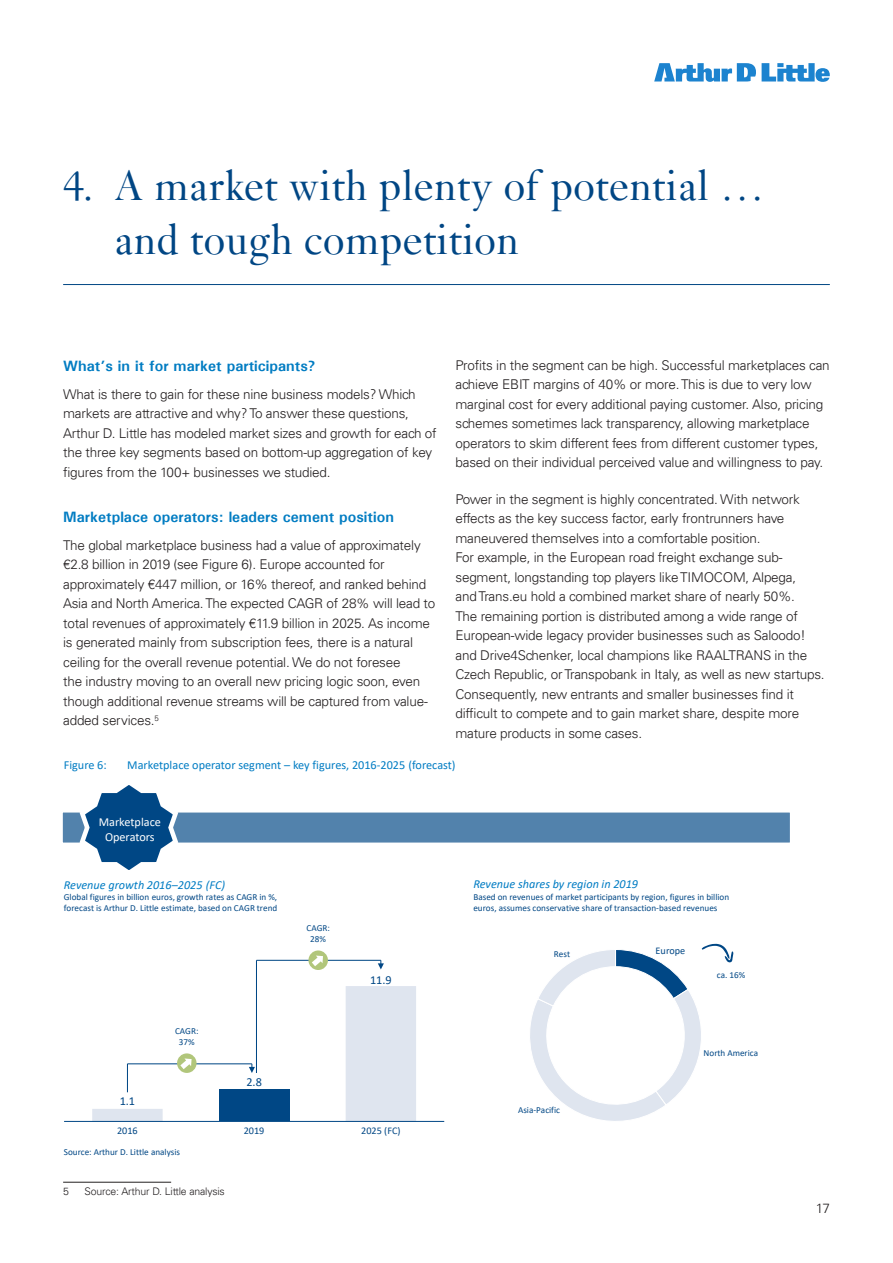
<style>
.page{position:relative;width:893px;height:1263px;background:#fff}
.page>*{position:absolute;margin:0;border:0;box-sizing:border-box;transform-origin:0 0}
.ADL-Headlines{font:45px/54px "Janson";color:#004684}
.ADL_Bhead{font:700 15px "Univers";color:#007cc2}
.ADL_Body_Copy{font:300 13.5px/19.5px "Univers LT";letter-spacing:-.015em;color:#231f20}
.ADL_Para_After_BHead{font:300 13.5px/19.5px "Univers LT";letter-spacing:-.015em;color:#231f20}
.t1{font:12.15px "Calibri";color:#007cc3}
.t2{font:italic 12.15px "Calibri";color:#007cc3}
.t3{font:12.15px/14.7px "Calibri";color:#fff;text-align:center}
.t4{font:12.15px "Calibri";color:#004785}
.ADL_Footnotes{font:300 10.5px "Univers LT";letter-spacing:-.015em;color:#231f20}
.t5{font:10.2px "Calibri";color:#004785}
.t6{font:9.15px/10.9px "Calibri";color:#004785}
</style>
<div class="page">
<svg style="left:654px;top:63px;width:176px;height:19px"></svg>
<hr style="left:63px;top:1182px;width:108px;height:1px;background:#231f20">
<hr style="left:63px;top:284px;width:767px;height:1px;background:#004684">
<div style="left:61px;top:811px;width:730px;height:33px;background:#5282ac"></div>
<div style="left:60px;top:809px;width:733px;height:37px;border:3px solid #fff"></div>
<svg style="left:76px;top:785px;width:105px;height:85px"></svg>
<hr style="left:64px;top:1121px;width:380px;height:1px;background:#004785">
<hr style="left:256px;top:960px;width:1px;height:113px;background:#004785">
<hr style="left:256px;top:960px;width:125px;height:1px;background:#004785">
<svg style="left:378px;top:960px;width:6px;height:9px"></svg>
<svg style="left:92px;top:986px;width:324px;height:135px"></svg>
<div style="left:308px;top:950px;width:20px;height:20px;background:#b1c67b;border-radius:50%"></div>
<svg style="left:312px;top:955px;width:11px;height:11px"></svg>
<svg style="left:530px;top:944px;width:203px;height:177px"></svg>
<p class="ADL-Headlines" style="left:114px;top:159px;width:652px;text-indent:-51px">4. A market with plenty of potential … and tough competition</p>
<p class="ADL_Bhead" style="left:63px;top:356px;width:254px">What’s in it for market participants?</p>
<p class="ADL_Para_After_BHead" style="left:63px;top:384px;width:375px">What is there to gain for these nine business models? Which markets are attractive and why? To answer these questions, Arthur D. Little has modeled market sizes and growth for each of the three key segments based on bottom-up aggregation of key figures from the 100+ businesses we studied.</p>
<p class="ADL_Bhead" style="left:63px;top:507px;width:332px">Marketplace operators: leaders cement position</p>
<p class="ADL_Para_After_BHead" style="left:63px;top:535px;width:374px">The global marketplace business had a value of approximately €2.8 billion in 2019 (see Figure 6). Europe accounted for approximately €447 million, or 16% thereof, and ranked behind Asia and North America. The expected CAGR of 28% will lead to total revenues of approximately €11.9 billion in 2025. As income is generated mainly from subscription fees, there is a natural ceiling for the overall revenue potential. We do not foresee<br>the industry moving to an overall new pricing logic soon, even though additional revenue streams will be captured from value&shy;added services.<sup>5</sup></p>
<p class="ADL_Body_Copy" style="left:455px;top:355px;width:376px">Profits in the segment can be high. Successful marketplaces can achieve EBIT margins of 40% or more. This is due to very low marginal cost for every additional paying customer. Also, pricing schemes sometimes lack transparency, allowing marketplace operators to skim different fees from different customer types, based on their individual perceived value and willingness to pay.</p>
<p class="ADL_Body_Copy" style="left:455px;top:489px;width:371px">Power in the segment is highly concentrated. With network effects as the key success factor, early frontrunners have maneuvered themselves into a comfortable position.<br>For example, in the European road freight exchange sub&shy;segment, longstanding top players like TIMOCOM, Alpega,<br>and Trans.eu hold a combined market share of nearly 50%.<br>The remaining portion is distributed among a wide range of European-wide legacy provider businesses such as Saloodo! and Drive4Schenker, local champions like RAALTRANS in the Czech Republic, or Transpobank in Italy, as well as new startups.<br>Consequently, new entrants and smaller businesses find it difficult to compete and to gain market share, despite more mature products in some cases.</p>
<p class="t1" style="left:64px;top:757px;width:44px">Figure 6:</p>
<p class="t1" style="left:127px;top:757px;width:330px">Marketplace operator segment – key figures, 2016-2025 (forecast)</p>
<p class="t3" style="left:99px;top:814px;width:64px">Marketplace<br>Operators</p>
<p class="t2" style="left:64px;top:876px;width:163px">Revenue growth 2016–2025 (FC)</p>
<p class="t6" style="left:64px;top:892px;width:215px">Global figures in billion euros, growth rates as CAGR in %, forecast is Arthur D. Little estimate, based on CAGR trend</p>
<p class="t6" style="left:306px;top:922px;width:25px;text-align:center">CAGR:<br>28%</p>
<p class="t4" style="left:120px;top:1092px;width:17px">1.1</p>
<p class="t6" style="left:175px;top:1025px;width:25px;text-align:center">CAGR:<br>37%</p>
<p class="t4" style="left:246px;top:1073px;width:17px">2.8</p>
<p class="t4" style="left:370px;top:971px;width:23px">11.9</p>
<p class="t5" style="left:117px;top:1124px;width:22px">2016</p>
<p class="t5" style="left:244px;top:1124px;width:22px">2019</p>
<p class="t5" style="left:361px;top:1124px;width:41px">2025 (FC)</p>
<p class="t6" style="left:64px;top:1146px;width:118px">Source: Arthur D. Little analysis</p>
<p class="ADL_Footnotes" style="left:63px;top:1185px;width:7px">5</p>
<p class="ADL_Footnotes" style="left:84px;top:1185px;width:142px">Source: Arthur D. Little analysis</p>
<p class="t2" style="left:473px;top:876px;width:166px">Revenue shares by region in 2019</p>
<p class="t6" style="left:473px;top:891px;width:257px">Based on revenues of market participants by region, figures in billion euros, assumes conservative share of transaction-based revenues</p>
<p class="t5" style="left:656px;top:944px;width:31px">Europe</p>
<p class="t6" style="left:554px;top:948px;width:18px">Rest</p>
<p class="t6" style="left:717px;top:969px;width:30px">ca. 16%</p>
<p class="t6" style="left:518px;top:1104px;width:44px">Asia-Pacific</p>
<p class="t6" style="left:704px;top:1047px;width:56px">North America</p>
<p class="ADL_Body_Copy" style="left:816px;top:1198px;width:15px">17</p>
</div>
